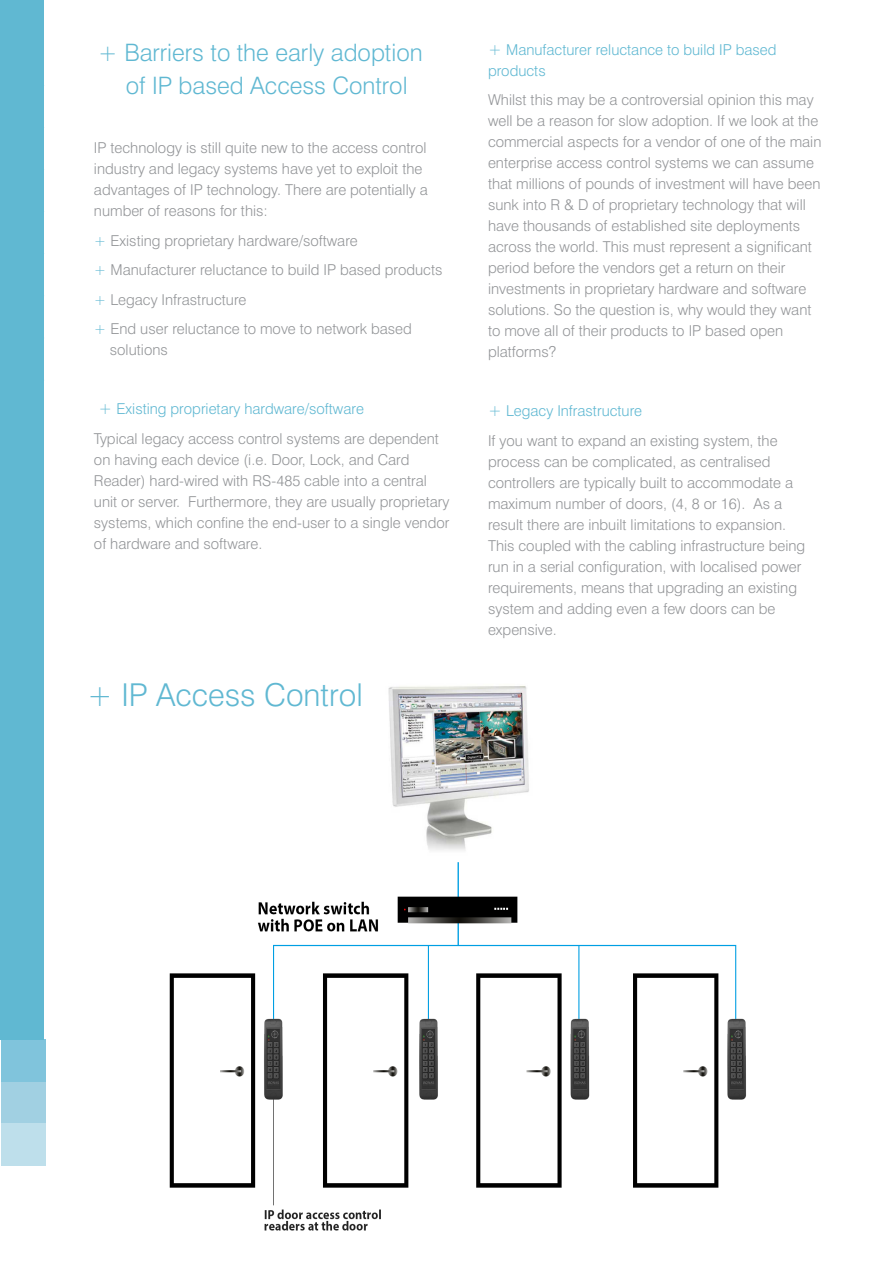
<style>
.page{position:relative;width:893px;height:1263px;background:#fff}
.page>*{position:absolute;margin:0;border:0;box-sizing:border-box;transform-origin:0 0}
.t1{font:300 31.5px "Swiss 721 BT";color:#60b8d2}
.Body_copy{font:300 24px/33px "Swiss 721 BT";color:#60b8d2;text-align:center}
.Body_copy-2{font:300 15px/21px "Swiss 721 BT";color:#939598}
.Body_copy-3{font:300 15px/21px "Swiss 721 BT";color:#60b8d2}
.s1{color:#60b8d2}
.s2{font-size:16.5px}
</style>
<div class="page">
<div style="left:1px;top:1082px;width:44px;height:42px;background:#a1d0e2"></div>
<div style="left:1px;top:1124px;width:44px;height:42px;background:#bedfeb"></div>
<div style="left:1px;top:1039px;width:44px;height:43px;background:#80c4dc"></div>
<div style="left:0;top:0;width:44px;height:1039px;background:#60b8d2"></div>
<img style="left:169px;top:686px;width:577px;height:545px">
<p class="Body_copy" style="left:98px;top:36px;width:326px">+ Barriers to the early adoption of IP based Access Control</p>
<p class="Body_copy-2" style="left:94px;top:137px;width:335px">IP technology is still quite new to the access control industry and legacy systems have yet to exploit the advantages of IP technology. There are potentially a number of reasons for this:</p>
<p class="Body_copy-2" style="left:94px;top:230px;width:265px"><span class="s1">+</span> Existing proprietary hardware/software</p>
<p class="Body_copy-2" style="left:94px;top:259px;width:350px"><span class="s1">+</span> Manufacturer reluctance to build IP based products</p>
<p class="Body_copy-2" style="left:94px;top:289px;width:154px"><span class="s1">+</span> Legacy Infrastructure</p>
<p class="Body_copy-2" style="left:110px;top:318px;width:303px;text-indent:-16px"><span class="s1">+</span> End user reluctance to move to network based solutions</p>
<p class="Body_copy-3" style="left:98px;top:398px;width:267px"><span class="s2">+</span> Existing proprietary hardware/software</p>
<p class="Body_copy-2" style="left:94px;top:428px;width:357px">Typical legacy access control systems are dependent on having each device (i.e. Door, Lock, and Card Reader) hard-wired with RS-485 cable into a central unit or server. Furthermore, they are usually proprietary systems, which confine the end-user to a single vendor of hardware and software.</p>
<p class="t1" style="left:87px;top:676px;width:278px">+ IP Access Control</p>
<p class="Body_copy-3" style="left:488px;top:39px;width:290px"><span class="s2">+</span> Manufacturer reluctance to build IP based products</p>
<p class="Body_copy-2" style="left:488px;top:89px;width:335px">Whilst this may be a controversial opinion this may well be a reason for slow adoption. If we look at the commercial aspects for a vendor of one of the main enterprise access control systems we can assume that millions of pounds of investment will have been sunk into R &amp; D of proprietary technology that will have thousands of established site deployments across the world. This must represent a significant period before the vendors get a return on their investments in proprietary hardware and software solutions. So the question is, why would they want to move all of their products to IP based open platforms?</p>
<p class="Body_copy-3" style="left:488px;top:400px;width:156px"><span class="s2">+</span> Legacy Infrastructure</p>
<p class="Body_copy-2" style="left:488px;top:430px;width:319px">If you want to expand an existing system, the process can be complicated, as centralised controllers are typically built to accommodate a maximum number of doors, (4, 8 or 16). As a result there are inbuilt limitations to expansion.<br>This coupled with the cabling infrastructure being run in a serial configuration, with localised power requirements, means that upgrading an existing system and adding even a few doors can be expensive.</p>
</div>
